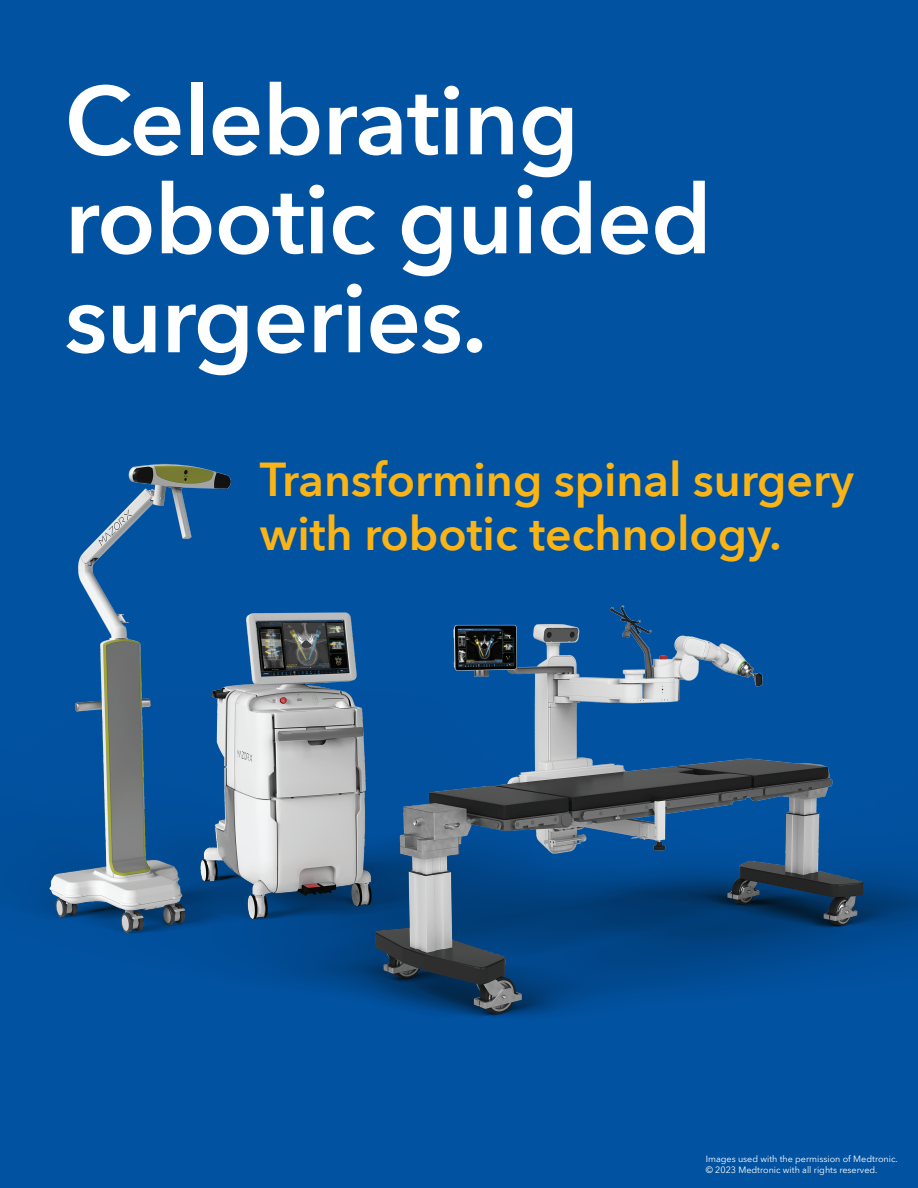
<style>
.page{position:relative;width:918px;height:1188px;background:#0152a1}
.page>*{position:absolute;margin:0;border:0;box-sizing:border-box;transform-origin:0 0}
.t1{font:600 96px/99px "Avenir Next World";letter-spacing:-.01em;color:#fff}
.t2{font:600 46.5px/53.4px "Avenir Next World";color:#fbb416}
.t3{font:9px/10.5px "Avenir Next World";color:#fff}
</style>
<div class="page">
<img style="left:27px;top:463px;width:891px;height:554px">
<h1 class="t1" style="left:65px;top:72px;width:649px">Celebrating robotic guided surgeries.</h1>
<h2 class="t2" style="left:260px;top:454px;width:595px">Transforming spinal surgery with robotic technology.</h2>
<p class="t3" style="left:706px;top:1154px;width:194px">Images used with the permission of Medtronic. © 2023 Medtronic with all rights reserved.</p>
</div>
